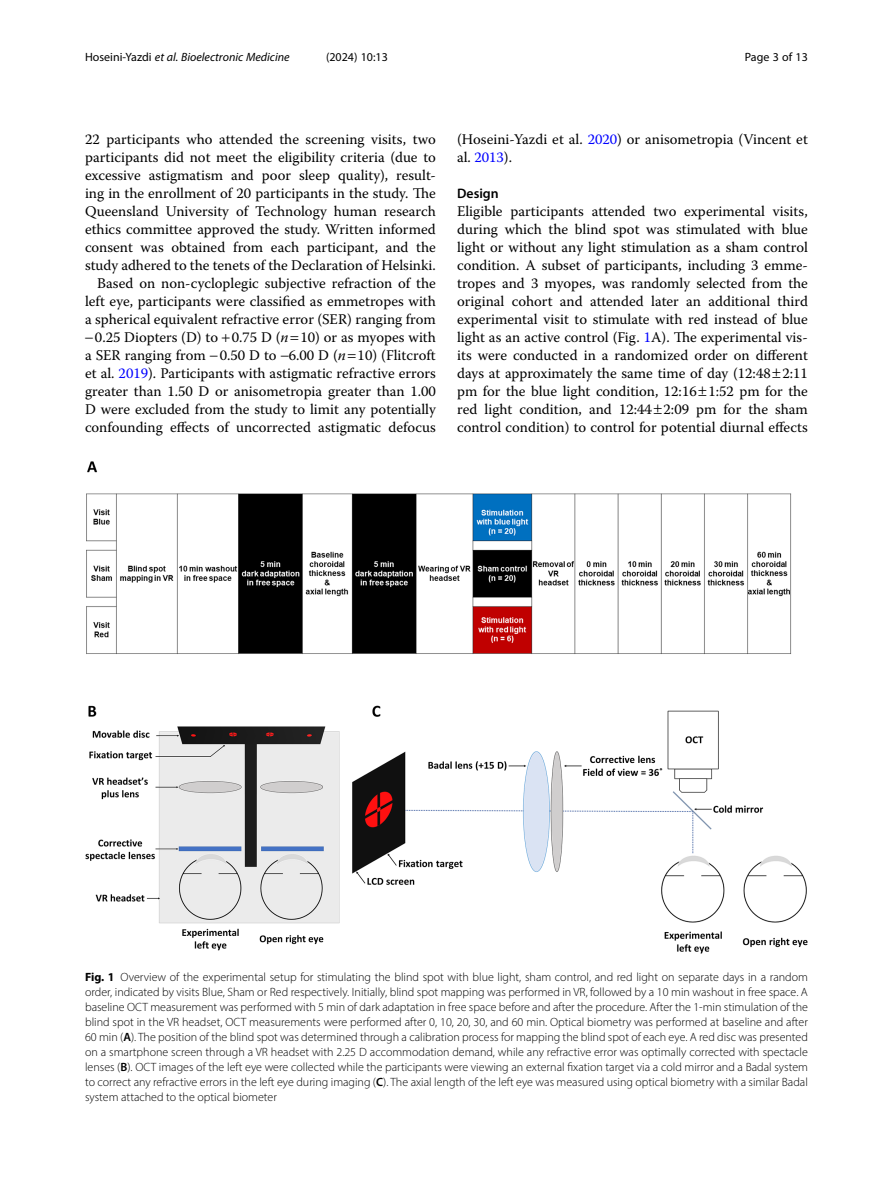
<style>
.page{position:relative;width:893px;height:1191px;background:#fff}
.page>*{position:absolute;margin:0;border:0;box-sizing:border-box;transform-origin:0 0}
.Body_Text{font:14.7px/18px "Warnock Pro";color:#000;text-align:justify}
.Body_Text_Indent{font:14.7px/18px "Warnock Pro";color:#000;text-align:justify}
.Head_2{font:600 13.8px "Myriad Pro";color:#000}
.Figure_Caption{font:300 12px/15px "Myriad Pro";color:#000;text-align:justify}
.t1{font:italic 12px "Myriad Pro";color:#000}
.t2{font:12px "Myriad Pro";color:#000}
.s1{font-style:normal}
.s2{font-style:italic}
.s3{color:#00f}
.s4{font-weight:700}
.s5{font-weight:600}
</style>
<div class="page">
<img style="left:85px;top:461px;width:723px;height:493px">
<p class="t1" style="left:85px;top:50px;width:206px"><span class="s1">Hoseini-Yazdi</span> et al. Bioelectronic Medicine</p>
<p class="t2" style="left:326px;top:50px;width:63px">(2024) 10:13</p>
<p class="t2" style="left:745px;top:50px;width:65px">Page 3 of 13</p>
<p class="Body_Text" style="left:85px;top:130px;width:352px">22 participants who attended the screening visits, two participants did not meet the eligibility criteria (due to excessive astigmatism and poor sleep quality), result&shy;ing in the enrollment of 20 participants in the study. The Queensland University of Technology human research ethics committee approved the study. Written informed consent was obtained from each participant, and the study adhered to the tenets of the Declaration of Helsinki.</p>
<p class="Body_Text_Indent" style="left:85px;top:274px;width:352px;text-indent:12px">Based on non-cycloplegic subjective refraction of the left eye, participants were classified as emmetropes with a spherical equivalent refractive error (SER) ranging from −0.25 Diopters (D) to 0.75 D (<span class="s2">n</span> 10) or as myopes with a SER ranging from −0.50 D to −6.00 D (<span class="s2">n</span> 10) (Flitcroft et al. <span class="s3">2019</span>). Participants with astigmatic refractive errors greater than 1.50 D or anisometropia greater than 1.00<br>D were excluded from the study to limit any potentially confounding effects of uncorrected astigmatic defocus</p>
<p class="Body_Text_Indent" style="left:457px;top:130px;width:352px">(Hoseini-Yazdi et al. <span class="s3">2020</span>) or anisometropia (Vincent et al. <span class="s3">2013</span>).</p>
<p class="Head_2" style="left:457px;top:185px;width:43px">Design</p>
<p class="Body_Text" style="left:457px;top:202px;width:352px">Eligible participants attended two experimental visits, during which the blind spot was stimulated with blue light or without any light stimulation as a sham control condition. A subset of participants, including 3 emme&shy;tropes and 3 myopes, was randomly selected from the original cohort and attended later an additional third experimental visit to stimulate with red instead of blue light as an active control (Fig. <span class="s3">1</span>A). The experimental vis&shy;its were conducted in a randomized order on different days at approximately the same time of day (12:48 2:11 pm for the blue light condition, 12:16 1:52 pm for the red light condition, and 12:44 2:09 pm for the sham control condition) to control for potential diurnal effects</p>
<p class="Figure_Caption" style="left:85px;top:969px;width:724px"><span class="s4">Fig. 1</span> Overview of the experimental setup for stimulating the blind spot with blue light, sham control, and red light on separate days in a random order, indicated by visits Blue, Sham or Red respectively. Initially, blind spot mapping was performed in VR, followed by a 10 min washout in free space. A baseline OCT measurement was performed with 5 min of dark adaptation in free space before and after the procedure. After the 1-min stimulation of the blind spot in the VR headset, OCT measurements were performed after 0, 10, 20, 30, and 60 min. Optical biometry was performed at baseline and after 60 min (<span class="s5">A</span>). The position of the blind spot was determined through a calibration process for mapping the blind spot of each eye. A red disc was presented on a smartphone screen through a VR headset with 2.25 D accommodation demand, while any refractive error was optimally corrected with spectacle lenses (<span class="s5">B</span>). OCT images of the left eye were collected while the participants were viewing an external fixation target via a cold mirror and a Badal system to correct any refractive errors in the left eye during imaging (<span class="s5">C</span>). The axial length of the left eye was measured using optical biometry with a similar Badal system attached to the optical biometer</p>
</div>
